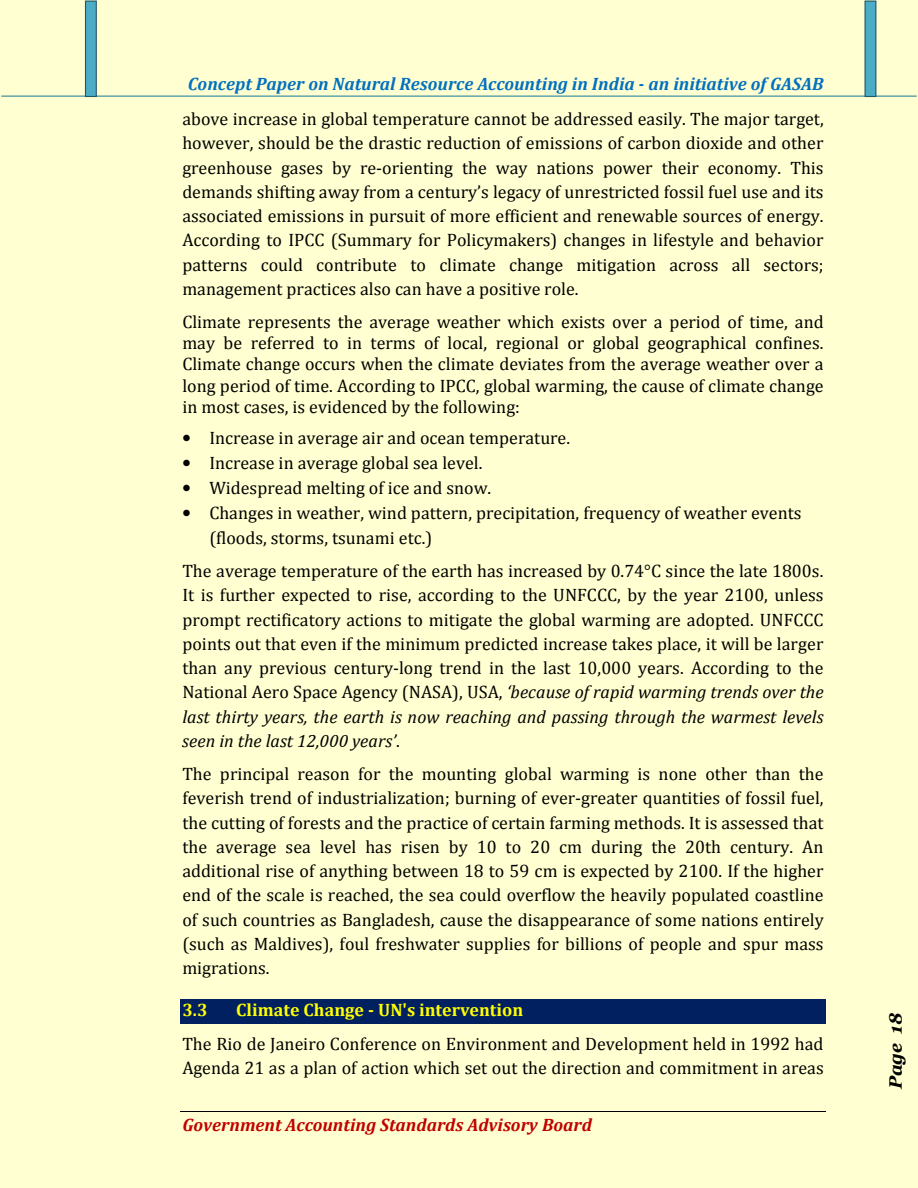
<style>
.page{position:relative;width:918px;height:1188px;background:#ffffd1}
.page>*{position:absolute;margin:0;border:0;box-sizing:border-box;transform-origin:0 0}
.t1{font:18px/24.3px "Cambria";color:#000;text-align:justify}
.t2{font:italic 700 18px "Cambria";color:#0070c0}
.t3{font:italic 700 18px "Cambria";color:#c00000}
.t4{font:italic 700 18px "Georgia";color:#000}
.t5{font:700 18px "Cambria";color:#ff0}
.s1{font-style:italic}
.s2{font-weight:700;color:#ff0}
</style>
<div class="page">
<hr style="left:180px;top:1112px;width:646px;height:1px;background:#000">
<hr style="left:1px;top:96px;width:916px;height:1px;background:#31849b">
<div style="left:865px;top:1px;width:11px;height:95px;background:#4bacc6"></div>
<div style="left:865px;top:1px;width:11px;height:96px;border:1px solid #205867"></div>
<div style="left:85px;top:1px;width:11px;height:95px;background:#4bacc6"></div>
<div style="left:85px;top:1px;width:12px;height:96px;border:1px solid #205867"></div>
<div style="left:180px;top:1000px;width:646px;height:24px;background:#002060"></div>
<p class="t2" style="left:188px;top:74px;width:637px">Concept Paper on Natural Resource Accounting in India - an initiative of GASAB</p>
<p class="t1" style="left:182px;top:108px;width:643px">above increase in global temperature cannot be addressed easily. The major target, however, should be the drastic reduction of emissions of carbon dioxide and other greenhouse gases by re-orienting the way nations power their economy. This demands shifting away from a century’s legacy of unrestricted fossil fuel use and its associated emissions in pursuit of more efficient and renewable sources of energy.<br>According to IPCC (Summary for Policymakers) changes in lifestyle and behavior patterns could contribute to climate change mitigation across all sectors; management practices also can have a positive role.</p>
<p class="t1" style="left:182px;top:313px;width:643px;line-height:21.1px">Climate represents the average weather which exists over a period of time, and may be referred to in terms of local, regional or global geographical confines.<br>Climate change occurs when the climate deviates from the average weather over a long period of time. According to IPCC, global warming, the cause of climate change in most cases, is evidenced by the following:</p>
<p class="t1" style="left:182px;top:427px;width:389px">• Increase in average air and ocean temperature.</p>
<p class="t1" style="left:182px;top:452px;width:302px">• Increase in average global sea level.</p>
<p class="t1" style="left:182px;top:477px;width:310px">• Widespread melting of ice and snow.</p>
<p class="t1" style="left:209px;top:503px;width:594px;text-indent:-27px">• Changes in weather, wind pattern, precipitation, frequency of weather events (floods, storms, tsunami etc.)</p>
<p class="t1" style="left:182px;top:560px;width:643px">The average temperature of the earth has increased by 0.74°C since the late 1800s.<br>It is further expected to rise, according to the UNFCCC, by the year 2100, unless prompt rectificatory actions to mitigate the global warming are adopted. UNFCCC points out that even if the minimum predicted increase takes place, it will be larger than any previous century-long trend in the last 10,000 years. According to the National Aero Space Agency (NASA), USA, <span class="s1">‘because of rapid warming trends over the last thirty years, the earth is now reaching and passing through the warmest levels seen in the last 12,000 years’</span>.</p>
<p class="t1" style="left:182px;top:763px;width:643px">The principal reason for the mounting global warming is none other than the feverish trend of industrialization; burning of ever-greater quantities of fossil fuel, the cutting of forests and the practice of certain farming methods. It is assessed that the average sea level has risen by 10 to 20 cm during the 20th century. An additional rise of anything between 18 to 59 cm is expected by 2100. If the higher end of the scale is reached, the sea could overflow the heavily populated coastline of such countries as Bangladesh, cause the disappearance of some nations entirely (such as Maldives), foul freshwater supplies for billions of people and spur mass migrations.</p>
<p class="t5" style="left:182px;top:1004px;width:27px">3.3</p>
<p class="t1" style="left:182px;top:995px;width:643px;line-height:33.3px;text-indent:54px"><span class="s2">Climate Change - UN's intervention<br></span>The Rio de Janeiro Conference on Environment and Development held in 1992 had</p>
<p class="t1" style="left:182px;top:1057px;width:643px">Agenda 21 as a plan of action which set out the direction and commitment in areas</p>
<p class="t3" style="left:182px;top:1115px;width:411px">Government Accounting Standards Advisory Board</p>
<p class="t4" style="left:888px;top:1089px;width:78px;rotate:-90deg">Page 18</p>
</div>
